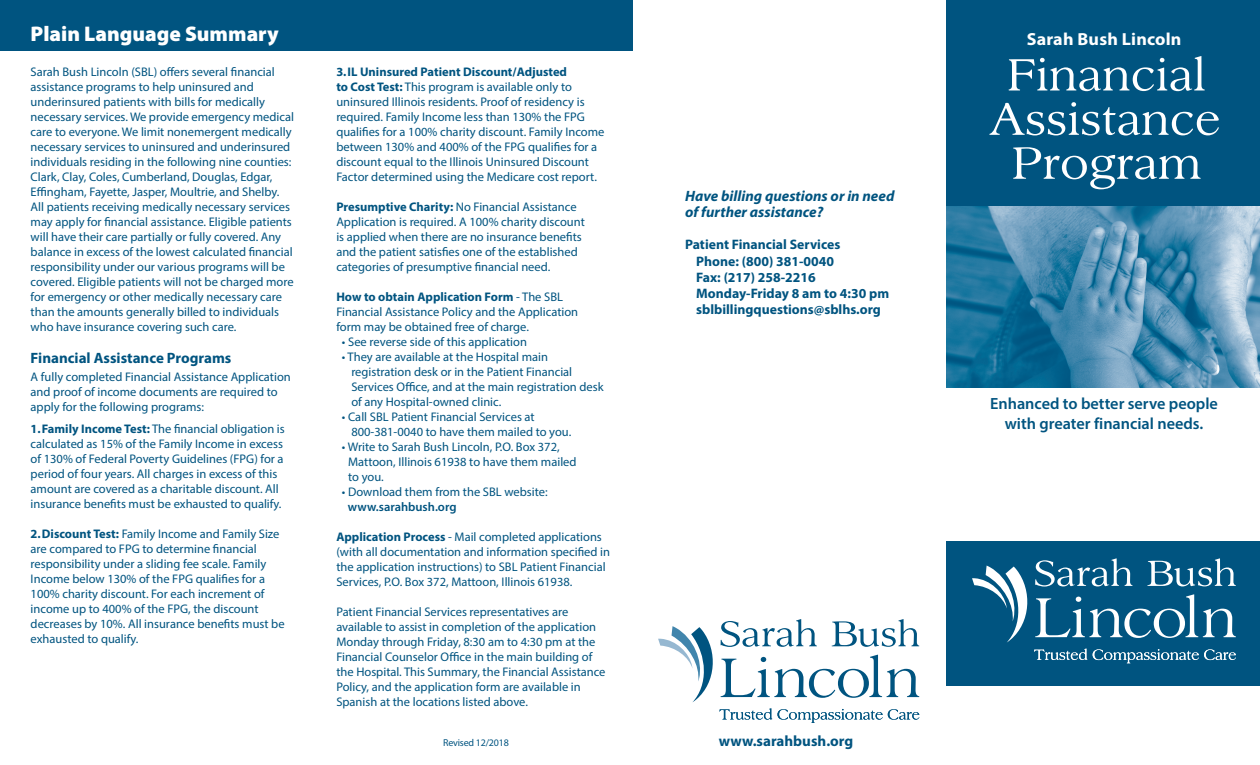
<style>
.page{position:relative;width:1260px;height:765px;background:#fff}
.page>*{position:absolute;margin:0;border:0;box-sizing:border-box;transform-origin:0 0}
.t1{font:900 21.25px "Myriad Pro";color:#fff}
.t2{font:700 17.5px "Myriad Pro";letter-spacing:.01em;color:#fff}
.t3{font:600 16.25px "Myriad Pro";color:#005480}
.t4{font:italic 700 15px "Myriad Pro";color:#005480}
.t5{font:700 15px "Myriad Pro";color:#005480}
.t6{font:700 13.75px "Myriad Pro";color:#005480}
.t7{font:12.5px/15px "Myriad Pro";color:#005480}
.t8{font:700 12.5px "Myriad Pro";color:#005480}
.t9{font:600 12.5px "Myriad Pro";color:#005480}
.t10{font:10px "Myriad Pro";letter-spacing:-.02em;color:#005480}
.s1{font-weight:700}
</style>
<div class="page">
<div style="left:0;top:0;width:632px;height:50px;background:#005480"></div>
<div style="left:946px;top:0;width:314px;height:354px;background:#005480"></div>
<img style="left:947px;top:206px;width:313px;height:181px">
<div style="left:946px;top:541px;width:314px;height:144px;background:#005480"></div>
<svg style="left:972px;top:558px;width:264px;height:85px"></svg>
<svg style="left:1034px;top:649px;width:53px;height:11px"></svg>
<svg style="left:1093px;top:649px;width:143px;height:14px"></svg>
<svg style="left:658px;top:619px;width:261px;height:83px"></svg>
<svg style="left:719px;top:708px;width:200px;height:15px"></svg>
<svg style="left:1009px;top:56px;width:196px;height:35px"></svg>
<svg style="left:989px;top:102px;width:230px;height:34px"></svg>
<svg style="left:1013px;top:147px;width:188px;height:42px"></svg>
<p class="t1" style="left:31px;top:21px;width:250px">Plain Language Summary</p>
<p class="t7" style="left:31px;top:64px;width:265px">Sarah Bush Lincoln (SBL) offers several financial assistance programs to help uninsured and underinsured patients with bills for medically necessary services. We provide emergency medical care to everyone. We limit nonemergent medically necessary services to uninsured and underinsured individuals residing in the following nine counties:<br>Clark, Clay, Coles, Cumberland, Douglas, Edgar, Effingham, Fayette, Jasper, Moultrie, and Shelby.<br>All patients receiving medically necessary services may apply for financial assistance. Eligible patients will have their care partially or fully covered. Any balance in excess of the lowest calculated financial responsibility under our various programs will be covered. Eligible patients will not be charged more for emergency or other medically necessary care than the amounts generally billed to individuals who have insurance covering such care.</p>
<p class="t5" style="left:31px;top:348px;width:202px">Financial Assistance Programs</p>
<p class="t7" style="left:31px;top:369px;width:262px">A fully completed Financial Assistance Application and proof of income documents are required to apply for the following programs:</p>
<p class="t7" style="left:31px;top:421px;width:256px"><span class="s1">1.Family Income Test:</span> The financial obligation is calculated as 15% of the Family Income in excess of 130% of Federal Poverty Guidelines (FPG) for a period of four years. All charges in excess of this amount are covered as a charitable discount. All insurance benefits must be exhausted to qualify.</p>
<p class="t7" style="left:31px;top:526px;width:256px"><span class="s1">2.Discount Test:</span> Family Income and Family Size are compared to FPG to determine financial responsibility under a sliding fee scale. Family Income below 130% of the FPG qualifies for a 100% charity discount. For each increment of income up to 400% of the FPG, the discount decreases by 10%. All insurance benefits must be exhausted to qualify.</p>
<p class="t8" style="left:336px;top:63px;width:232px">3.IL Uninsured Patient Discount/Adjusted</p>
<p class="t7" style="left:336px;top:79px;width:270px"><span class="s1">to Cost Test:</span> This program is available only to uninsured Illinois residents. Proof of residency is required. Family Income less than 130% the FPG qualifies for a 100% charity discount. Family Income between 130% and 400% of the FPG qualifies for a discount equal to the Illinois Uninsured Discount Factor determined using the Medicare cost report.</p>
<p class="t7" style="left:336px;top:199px;width:250px"><span class="s1">Presumptive Charity:</span> No Financial Assistance Application is required. A 100% charity discount is applied when there are no insurance benefits and the patient satisfies one of the established categories of presumptive financial need.</p>
<p class="t7" style="left:336px;top:289px;width:243px"><span class="s1">How to obtain Application Form</span> - The SBL<br>Financial Assistance Policy and the Application</p>
<p class="t7" style="left:336px;top:319px;width:194px">form may be obtained free of charge.</p>
<p class="t7" style="left:342px;top:334px;width:187px">• See reverse side of this application</p>
<p class="t7" style="left:351px;top:349px;width:222px;text-indent:-9px">• They are available at the Hospital main registration desk or in the Patient Financial</p>
<p class="t7" style="left:351px;top:379px;width:254px">Services Office, and at the main registration desk</p>
<p class="t7" style="left:351px;top:394px;width:151px">of any Hospital-owned clinic.</p>
<p class="t7" style="left:342px;top:409px;width:194px">• Call SBL Patient Financial Services at</p>
<p class="t7" style="left:351px;top:424px;width:221px">800-381-0040 to have them mailed to you.</p>
<p class="t7" style="left:348px;top:439px;width:230px;text-indent:-6px">• Write to Sarah Bush Lincoln, P.O. Box 372,<br>Mattoon, Illinois 61938 to have them mailed</p>
<p class="t7" style="left:348px;top:469px;width:37px">to you.</p>
<p class="t7" style="left:342px;top:484px;width:207px">• Download them from the SBL website:</p>
<p class="t9" style="left:348px;top:498px;width:110px">www.sarahbush.org</p>
<p class="t7" style="left:336px;top:529px;width:275px"><span class="s1">Application Process</span> - Mail completed applications (with all documentation and information specified in the application instructions) to SBL Patient Financial Services, P.O. Box 372, Mattoon, Illinois 61938.</p>
<p class="t7" style="left:336px;top:604px;width:271px">Patient Financial Services representatives are available to assist in completion of the application Monday through Friday, 8:30 am to 4:30 pm at the Financial Counselor Office in the main building of the Hospital. This Summary, the Financial Assistance Policy, and the application form are available in Spanish at the locations listed above.</p>
<p class="t10" style="left:443px;top:737px;width:67px">Revised 12/2018</p>
<p class="t4" style="left:685px;top:186px;width:211px">Have billing questions or in need</p>
<p class="t4" style="left:685px;top:202px;width:140px">of further assistance?</p>
<p class="t6" style="left:685px;top:236px;width:157px">Patient Financial Services</p>
<p class="t6" style="left:696px;top:252px;width:139px">Phone: (800) 381-0040</p>
<p class="t6" style="left:696px;top:268px;width:121px">Fax: (217) 258-2216</p>
<p class="t6" style="left:696px;top:284px;width:194px">Monday-Friday 8 am to 4:30 pm</p>
<p class="t6" style="left:696px;top:301px;width:186px">sblbillingquestions@sblhs.org</p>
<p class="t5" style="left:719px;top:731px;width:136px">www.sarahbush.org</p>
<p class="t2" style="left:1027px;top:28px;width:156px">Sarah Bush Lincoln</p>
<p class="t3" style="left:990px;top:394px;width:229px">Enhanced to better serve people</p>
<p class="t3" style="left:1005px;top:414px;width:200px">with greater financial needs.</p>
</div>
